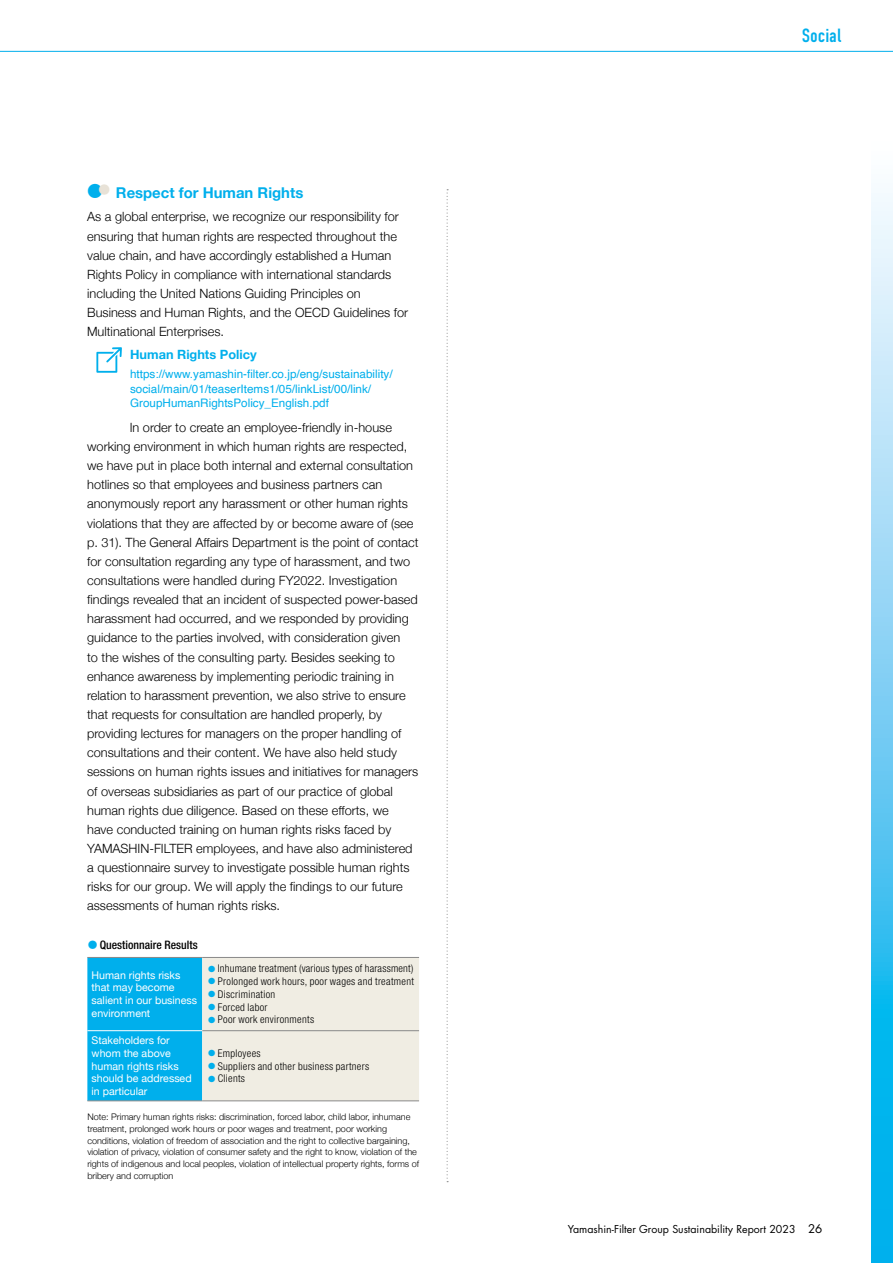
<style>
.page{position:relative;width:893px;height:1263px;background:#fff}
.page>*{position:absolute;margin:0;border:0;box-sizing:border-box;transform-origin:0 0}
.t1{font:19.2px "DIN Condensed";color:#00afec}
.t2{font:700 14.85px "Helvetica Neue";color:#00afec}
.t3{font:300 12.75px/19.2px "Helvetica Neue";color:#000}
.t4{font:700 12.75px "Helvetica Neue";color:#00afec}
.t5{font:11.7px/14.9px "Helvetica";color:#00afec}
.t6{font:500 condensed 11.7px "Helvetica Neue LT Pro";color:#000}
.t7{font:300 condensed 10.65px "Helvetica Neue LT Pro";letter-spacing:.03em;color:#000}
.t8{font:10.65px/12.8px "Helvetica Neue";color:#fff}
.t9{font:10.65px "Futura";color:#000}
.t10{font:300 9px/11.7px "Helvetica Neue";color:#000}
.s1{font-family:"UD Shin Go Pr 6 N";font-weight:300;font-size:15.9px}
.s2{font-family:"UD Shin Go NT Pro";font-weight:300;font-stretch:normal;font-size:13.8px;color:#00afec}
.s3{font-family:"UD Shin Go NT Pro";font-stretch:normal;color:#00afec}
.s4{font-size:11.7px}
</style>
<div class="page">
<svg style="left:87px;top:958px;width:332px;height:142px;background:#9dd7e6"></svg>
<hr style="left:202px;top:1100px;width:217px;height:1px;background:#898989">
<hr style="left:87px;top:957px;width:115px;height:1px;background:#898989">
<hr style="left:202px;top:957px;width:217px;height:1px;background:#898989">
<hr style="left:202px;top:1030px;width:217px;height:1px;background:#898989">
<hr style="left:87px;top:1030px;width:115px;height:1px;background:#fff">
<hr style="left:87px;top:1100px;width:115px;height:1px;background:#898989">
<svg style="left:96px;top:347px;width:26px;height:26px"></svg>
<svg style="left:872px;top:50px;width:21px;height:1213px;background:#7fd4f5"></svg>
<hr style="left:0;top:51px;width:893px;height:1px;background:#00afec">
<svg style="left:447px;top:189px;width:1px;height:993px"></svg>
<p class="t2" style="left:87px;top:181px;width:218px"><span class="s1">●</span><sup>●</sup> Respect for Human Rights</p>
<p class="t3" style="left:87px;top:206px;width:323px">As a global enterprise, we recognize our responsibility for ensuring that human rights are respected throughout the value chain, and have accordingly established a Human Rights Policy in compliance with international standards including the United Nations Guiding Principles on Business and Human Rights, and the OECD Guidelines for Multinational Enterprises.</p>
<p class="t4" style="left:130px;top:344px;width:128px">Human Rights Policy</p>
<p class="t5" style="left:130px;top:366px;width:264px">https://www.yamashin-filter.co.jp/eng/sustainability/ social/main/01/teaserItems1/05/linkList/00/link/<br>GroupHumanRightsPolicy_English.pdf</p>
<p class="t3" style="left:87px;top:417px;width:333px;text-indent:43px">In order to create an employee-friendly in-house working environment in which human rights are respected, we have put in place both internal and external consultation hotlines so that employees and business partners can anonymously report any harassment or other human rights violations that they are affected by or become aware of (see p. 31). The General Affairs Department is the point of contact for consultation regarding any type of harassment, and two consultations were handled during FY2022. Investigation findings revealed that an incident of suspected power-based harassment had occurred, and we responded by providing guidance to the parties involved, with consideration given<br>to the wishes of the consulting party. Besides seeking to enhance awareness by implementing periodic training in relation to harassment prevention, we also strive to ensure that requests for consultation are handled properly, by providing lectures for managers on the proper handling of consultations and their content. We have also held study sessions on human rights issues and initiatives for managers of overseas subsidiaries as part of our practice of global human rights due diligence. Based on these efforts, we<br>have conducted training on human rights risks faced by YAMASHIN-FILTER employees, and have also administered a questionnaire survey to investigate possible human rights risks for our group. We will apply the findings to our future assessments of human rights risks.</p>
<p class="t6" style="left:86px;top:938px;width:113px"><span class="s2">●</span>Questionnaire Results</p>
<p class="t8" style="left:92px;top:969px;width:107px">Human rights risks that may become salient in our business environment</p>
<p class="t8" style="left:92px;top:1034px;width:102px">Stakeholders for whom the above human rights risks should be addressed in particular</p>
<p class="t7" style="left:206px;top:962px;width:208px"><span class="s3">●</span> Inhumane treatment (various types of harassment)</p>
<p class="t7" style="left:206px;top:975px;width:209px"><span class="s3">●</span> Prolonged work hours, poor wages and treatment</p>
<p class="t7" style="left:206px;top:988px;width:70px"><span class="s3">●</span> Discrimination</p>
<p class="t7" style="left:206px;top:1001px;width:63px"><span class="s3">●</span> Forced labor</p>
<p class="t7" style="left:206px;top:1013px;width:109px"><span class="s3">●</span> Poor work environments</p>
<p class="t7" style="left:206px;top:1047px;width:56px"><span class="s3">●</span> Employees</p>
<p class="t7" style="left:206px;top:1060px;width:164px"><span class="s3">●</span> Suppliers and other business partners</p>
<p class="t7" style="left:206px;top:1072px;width:40px"><span class="s3">●</span> Clients</p>
<p class="t10" style="left:87px;top:1110px;width:333px">Note: Primary human rights risks: discrimination, forced labor, child labor, inhumane treatment, prolonged work hours or poor wages and treatment, poor working conditions, violation of freedom of association and the right to collective bargaining, violation of privacy, violation of consumer safety and the right to know, violation of the rights of indigenous and local peoples, violation of intellectual property rights, forms of bribery and corruption</p>
<h1 class="t1" style="left:802px;top:25px;width:41px">Social</h1>
<p class="t9" style="left:568px;top:1222px;width:256px">Yamashin-Filter Group Sustainability Report 2023 <span class="s4">26</span></p>
</div>
